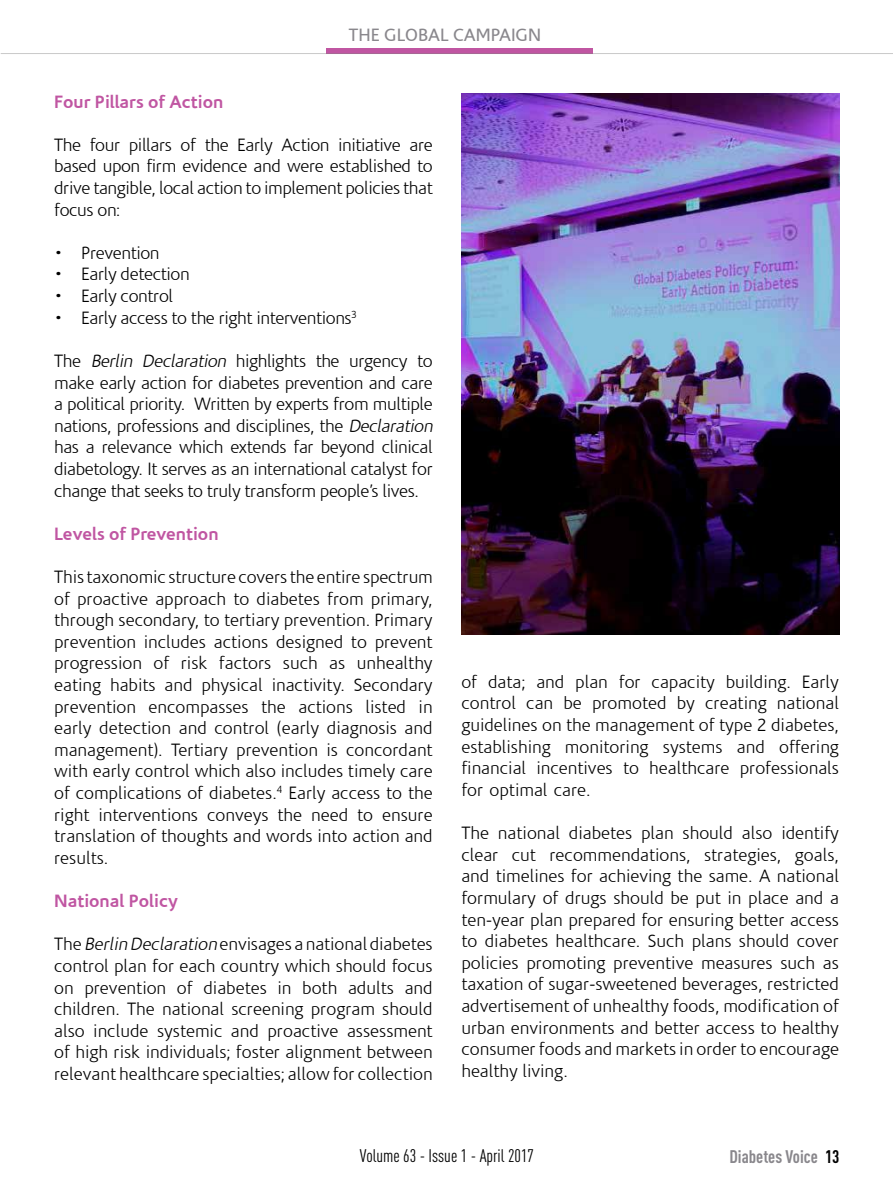
<style>
.page{position:relative;width:893px;height:1191px;background:#fff}
.page>*{position:absolute;margin:0;border:0;box-sizing:border-box;transform-origin:0 0}
.t1{font:300 18px/21.6px "Corisande";letter-spacing:-.02em;color:#000;text-align:justify}
.t2{font:700 18px "Corisande";color:#c056a2}
.t3{font:18px "DIN Cond";color:#000}
.t4{font:18px "Corisande";color:#89878c}
.t5{font:700 18px "DIN Cond";color:#89878c}
.s1{font-style:italic}
.s2{color:#000}
</style>
<div class="page">
<div style="left:326px;top:48px;width:266px;height:6px;background:#c056a2"></div>
<img style="left:462px;top:93px;width:377px;height:541px">
<p class="t4" style="left:349px;top:25px;width:194px">THE GLOBAL CAMPAIGN</p>
<p class="t2" style="left:54px;top:91px;width:171px">Four Pillars of Action</p>
<p class="t1" style="left:54px;top:134px;width:380px">The four pillars of the Early Action initiative are based upon firm evidence and were established to drive tangible, local action to implement policies that focus on:</p>
<p class="t1" style="left:54px;top:242px;width:107px">• Prevention</p>
<p class="t1" style="left:54px;top:264px;width:137px">• Early detection</p>
<p class="t1" style="left:54px;top:286px;width:121px">• Early control</p>
<p class="t1" style="left:54px;top:307px;width:304px">• Early access to the right interventions<sup>3</sup></p>
<p class="t1" style="left:54px;top:350px;width:384px;text-align:left">The <span class="s1">Berlin Declaration</span> highlights the urgency to make early action for diabetes prevention and care a political priority. Written by experts from multiple nations, professions and disciplines, the <span class="s1">Declaration </span>has a relevance which extends far beyond clinical diabetology. It serves as an international catalyst for change that seeks to truly transform people’s lives.</p>
<p class="t2" style="left:54px;top:523px;width:166px">Levels of Prevention</p>
<p class="t1" style="left:54px;top:566px;width:380px">This taxonomic structure covers the entire spectrum of proactive approach to diabetes from primary, through secondary, to tertiary prevention. Primary prevention includes actions designed to prevent progression of risk factors such as unhealthy eating habits and physical inactivity. Secondary prevention encompasses the actions listed in early detection and control (early diagnosis and management). Tertiary prevention is concordant with early control which also includes timely care of complications of diabetes.<sup>4</sup> Early access to the right interventions conveys the need to ensure translation of thoughts and words into action and results.</p>
<p class="t2" style="left:54px;top:890px;width:125px">National Policy</p>
<p class="t1" style="left:54px;top:934px;width:380px">The <span class="s1">Berlin Declaration</span> envisages a national diabetes control plan for each country which should focus on prevention of diabetes in both adults and children. The national screening program should also include systemic and proactive assessment of high risk individuals; foster alignment between relevant healthcare specialties; allow for collection</p>
<p class="t1" style="left:461px;top:671px;width:379px">of data; and plan for capacity building. Early control can be promoted by creating national guidelines on the management of type 2 diabetes, establishing monitoring systems and offering financial incentives to healthcare professionals for optimal care.</p>
<p class="t1" style="left:461px;top:822px;width:379px">The national diabetes plan should also identify clear cut recommendations, strategies, goals, and timelines for achieving the same. A national formulary of drugs should be put in place and a ten-year plan prepared for ensuring better access to diabetes healthcare. Such plans should cover policies promoting preventive measures such as taxation of sugar-sweetened beverages, restricted advertisement of unhealthy foods, modification of urban environments and better access to healthy consumer foods and markets in order to encourage healthy living.</p>
<p class="t3" style="left:360px;top:1145px;width:176px">Volume 63 - Issue 1 - April 2017</p>
<p class="t5" style="left:729px;top:1145px;width:111px">Diabetes Voice <span class="s2">13</span></p>
</div>
